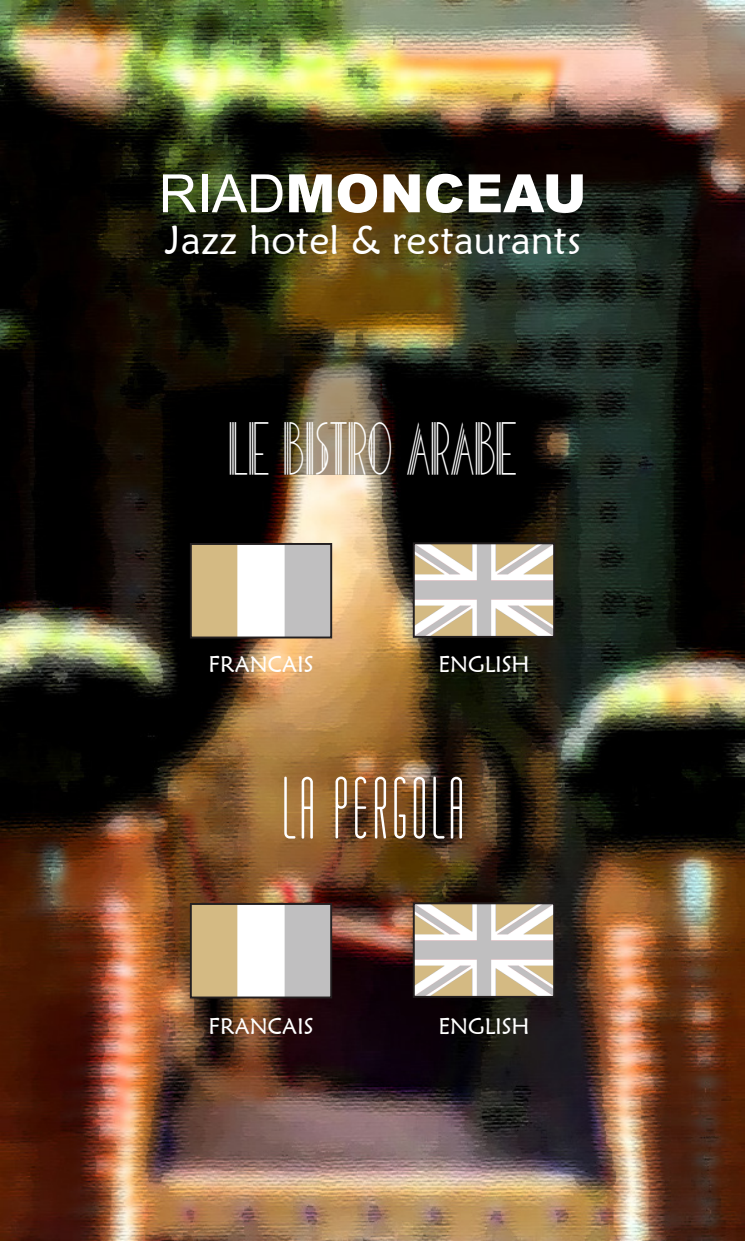
<style>
.page{position:relative;width:745px;height:1241px;background:#fff}
.page>*{position:absolute;margin:0;border:0;box-sizing:border-box;transform-origin:0 0}
.t1{font:82.5px "Matchbook";color:#fff}
.t2{font:900 52.88px "Arial";color:#fff}
.t3{font:52.5px "HOTELDESARTS1929";color:#fff;scale:.88 1}
.t4{font:40.5px "Maiandra GD";color:#fff}
.t5{font:22.5px "Maiandra GD";color:#fff}
.s1{font-weight:400}
</style>
<div class="page">
<img style="left:0;top:0;width:744px;height:1240px">
<img style="left:193px;top:546px;width:136px;height:89px">
<div style="left:190px;top:543px;width:142px;height:95px;border:2px solid #231f20"></div>
<img style="left:415px;top:545px;width:136px;height:89px">
<div style="left:412px;top:542px;width:142px;height:95px;border:2px solid #231f20"></div>
<img style="left:193px;top:905px;width:136px;height:90px">
<div style="left:190px;top:902px;width:142px;height:96px;border:2px solid #231f20"></div>
<img style="left:415px;top:905px;width:136px;height:89px">
<div style="left:412px;top:902px;width:142px;height:95px;border:2px solid #231f20"></div>
<svg style="left:283px;top:356px;width:108px;height:118px;background:#6a5e49"></svg>
<p class="t2" style="left:159px;top:155px;width:429px"><span class="s1">RIAD</span>MONCEAU</p>
<p class="t4" style="left:165px;top:215px;width:417px">Jazz hotel &amp; restaurants</p>
<p class="t3" style="left:229px;top:417px;width:329px">LE BISTRO ARABE</p>
<p class="t5" style="left:208px;top:650px;width:106px">FRANCAIS</p>
<p class="t5" style="left:438px;top:650px;width:92px">ENGLISH</p>
<p class="t1" style="left:280px;top:765px;width:188px">LA PERGOLA</p>
<p class="t5" style="left:208px;top:1011px;width:106px">FRANCAIS</p>
<p class="t5" style="left:438px;top:1011px;width:92px">ENGLISH</p>
</div>
